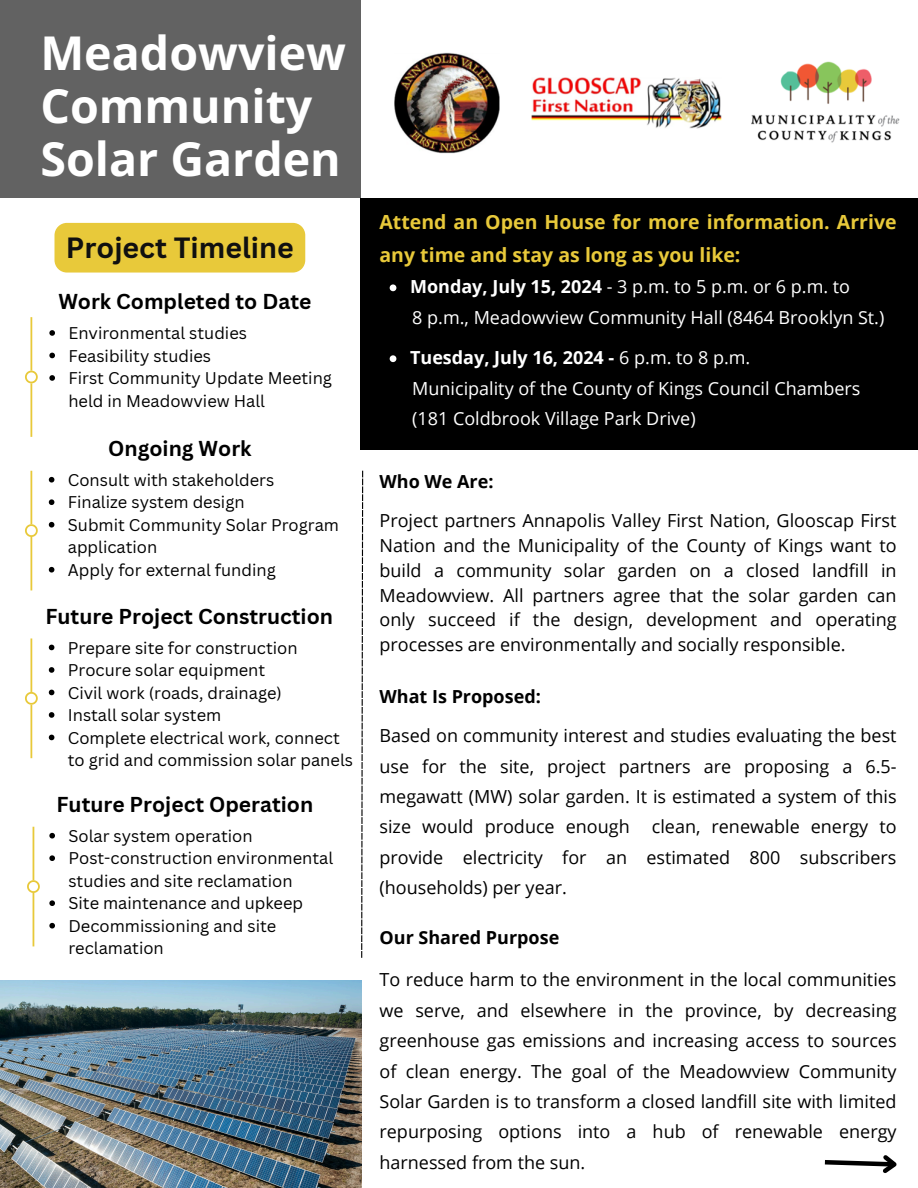
<style>
.page{position:relative;width:918px;height:1188px;background:#fff}
.page>*{position:absolute;margin:0;border:0;box-sizing:border-box;transform-origin:0 0}
.t1{font:700 46.5px/52.8px "Open Sans";color:#fff}
.t2{font:700 28.5px "Canva Sans";color:#101010}
.t3{font:700 21px "Canva Sans";color:#000}
.t4{font:700 19.5px/32.7px "Open Sans";color:#e8c93a}
.t5{font:18px/30.3px "Open Sans";color:#000;text-align:justify}
.t6{font:18px "Open Sans";color:#fff}
.t7{font:700 18px "Open Sans";color:#000}
.t8{font:700 18px "Open Sans";color:#fff}
.t9{font:16.5px/22.5px "Canva Sans";color:#000}
.s1{font-weight:700}
.s2{font-weight:400}
</style>
<div class="page">
<svg style="left:49px;top:330px;width:6px;height:6px"></svg>
<svg style="left:49px;top:353px;width:6px;height:5px"></svg>
<svg style="left:49px;top:375px;width:6px;height:6px"></svg>
<div style="left:361px;top:198px;width:557px;height:251px;background:#000"></div>
<div style="left:0;top:0;width:361px;height:197px;background:#626262"></div>
<svg style="left:390px;top:284px;width:6px;height:7px"></svg>
<svg style="left:390px;top:355px;width:6px;height:7px"></svg>
<img style="left:394px;top:52px;width:106px;height:102px">
<img style="left:531px;top:77px;width:191px;height:52px">
<img style="left:751px;top:61px;width:149px;height:82px">
<svg style="left:824px;top:1155px;width:73px;height:18px"></svg>
<svg style="left:25px;top:317px;width:13px;height:120px"></svg>
<img style="left:0;top:980px;width:361px;height:208px">
<div style="left:55px;top:223px;width:250px;height:50px;background:#e8c93a"></div>
<svg style="left:25px;top:471px;width:13px;height:119px"></svg>
<svg style="left:27px;top:827px;width:13px;height:119px"></svg>
<svg style="left:25px;top:638px;width:13px;height:120px"></svg>
<svg style="left:49px;top:833px;width:6px;height:6px"></svg>
<svg style="left:49px;top:855px;width:6px;height:6px"></svg>
<svg style="left:49px;top:900px;width:6px;height:6px"></svg>
<svg style="left:49px;top:923px;width:6px;height:6px"></svg>
<svg style="left:49px;top:645px;width:5px;height:5px"></svg>
<svg style="left:49px;top:667px;width:5px;height:6px"></svg>
<svg style="left:49px;top:690px;width:5px;height:5px"></svg>
<svg style="left:49px;top:712px;width:5px;height:6px"></svg>
<svg style="left:49px;top:735px;width:5px;height:5px"></svg>
<svg style="left:49px;top:477px;width:5px;height:6px"></svg>
<svg style="left:49px;top:499px;width:5px;height:6px"></svg>
<svg style="left:49px;top:522px;width:5px;height:6px"></svg>
<svg style="left:49px;top:567px;width:5px;height:6px"></svg>
<svg style="left:361px;top:471px;width:2px;height:487px"></svg>
<p class="t1" style="left:40px;top:25px;width:307px">Meadowview<br>Community<br>Solar Garden</p>
<p class="t2" style="left:66px;top:227px;width:229px">Project Timeline</p>
<p class="t3" style="left:58px;top:287px;width:255px">Work Completed to Date</p>
<h1 class="t9" style="left:68px;top:321px;width:180px">Environmental studies</h1>
<h2 class="t9" style="left:68px;top:344px;width:144px">Feasibility studies</h2>
<p class="t9" style="left:68px;top:366px;width:265px">First Community Update Meeting held in Meadowview Hall</p>
<h3 class="t3" style="left:108px;top:433px;width:145px">Ongoing Work</h3>
<p class="t9" style="left:68px;top:468px;width:208px">Consult with stakeholders</p>
<p class="t9" style="left:68px;top:491px;width:178px">Finalize system design</p>
<h4 class="t9" style="left:68px;top:513px;width:273px">Submit Community Solar Program application</h4>
<p class="t9" style="left:68px;top:558px;width:209px">Apply for external funding</p>
<p class="t3" style="left:45px;top:601px;width:289px">Future Project Construction</p>
<p class="t9" style="left:68px;top:636px;width:231px">Prepare site for construction</p>
<p class="t9" style="left:68px;top:658px;width:199px">Procure solar equipment</p>
<h3 class="t9" style="left:68px;top:681px;width:216px">Civil work (roads, drainage)</h3>
<p class="t9" style="left:68px;top:703px;width:155px">Install solar system</p>
<p class="t9" style="left:68px;top:726px;width:287px">Complete electrical work, connect to grid and commission solar panels</p>
<p class="t3" style="left:56px;top:789px;width:258px">Future Project Operation</p>
<p class="t9" style="left:68px;top:824px;width:186px">Solar system operation</p>
<p class="t9" style="left:68px;top:847px;width:266px">Post-construction environmental studies and site reclamation</p>
<p class="t9" style="left:68px;top:892px;width:236px">Site maintenance and upkeep</p>
<p class="t9" style="left:68px;top:914px;width:209px">Decommissioning and site reclamation</p>
<p class="t4" style="left:380px;top:205px;width:519px">Attend an Open House for more information. Arrive any time and stay as long as you like:</p>
<h3 class="t6" style="left:410px;top:274px;width:441px"><span class="s1">Monday, July 15, 2024</span> - 3 p.m. to 5 p.m. or 6 p.m. to</h3>
<p class="t6" style="left:412px;top:305px;width:474px">8 p.m., Meadowview Community Hall (8464 Brooklyn St.)</p>
<p class="t8" style="left:410px;top:345px;width:342px">Tuesday, July 16, 2024 - <span class="s2">6 p.m. to 8 p.m.</span></p>
<p class="t6" style="left:412px;top:376px;width:450px">Municipality of the County of Kings Council Chambers</p>
<h3 class="t6" style="left:412px;top:406px;width:285px">(181 Coldbrook Village Park Drive)</h3>
<p class="t7" style="left:380px;top:469px;width:116px">Who We Are:</p>
<p class="t5" style="left:380px;top:508px;width:519px;line-height:24.8px">Project partners Annapolis Valley First Nation, Glooscap First Nation and the Municipality of the County of Kings want to build a community solar garden on a closed landfill in Meadowview. All partners agree that the solar garden can only succeed if the design, development and operating processes are environmentally and socially responsible.</p>
<p class="t7" style="left:380px;top:684px;width:163px">What Is Proposed:</p>
<p class="t5" style="left:380px;top:720px;width:519px">Based on community interest and studies evaluating the best use for the site, project partners are proposing a 6.5- megawatt (MW) solar garden. It is estimated a system of this size would produce enough clean, renewable energy to provide electricity for an estimated 800 subscribers (households) per year.</p>
<p class="t7" style="left:380px;top:925px;width:181px">Our Shared Purpose</p>
<p class="t5" style="left:380px;top:964px;width:519px">To reduce harm to the environment in the local communities we serve, and elsewhere in the province, by decreasing greenhouse gas emissions and increasing access to sources of clean energy. The goal of the Meadowview Community Solar Garden is to transform a closed landfill site with limited repurposing options into a hub of renewable energy harnessed from the sun.</p>
</div>
